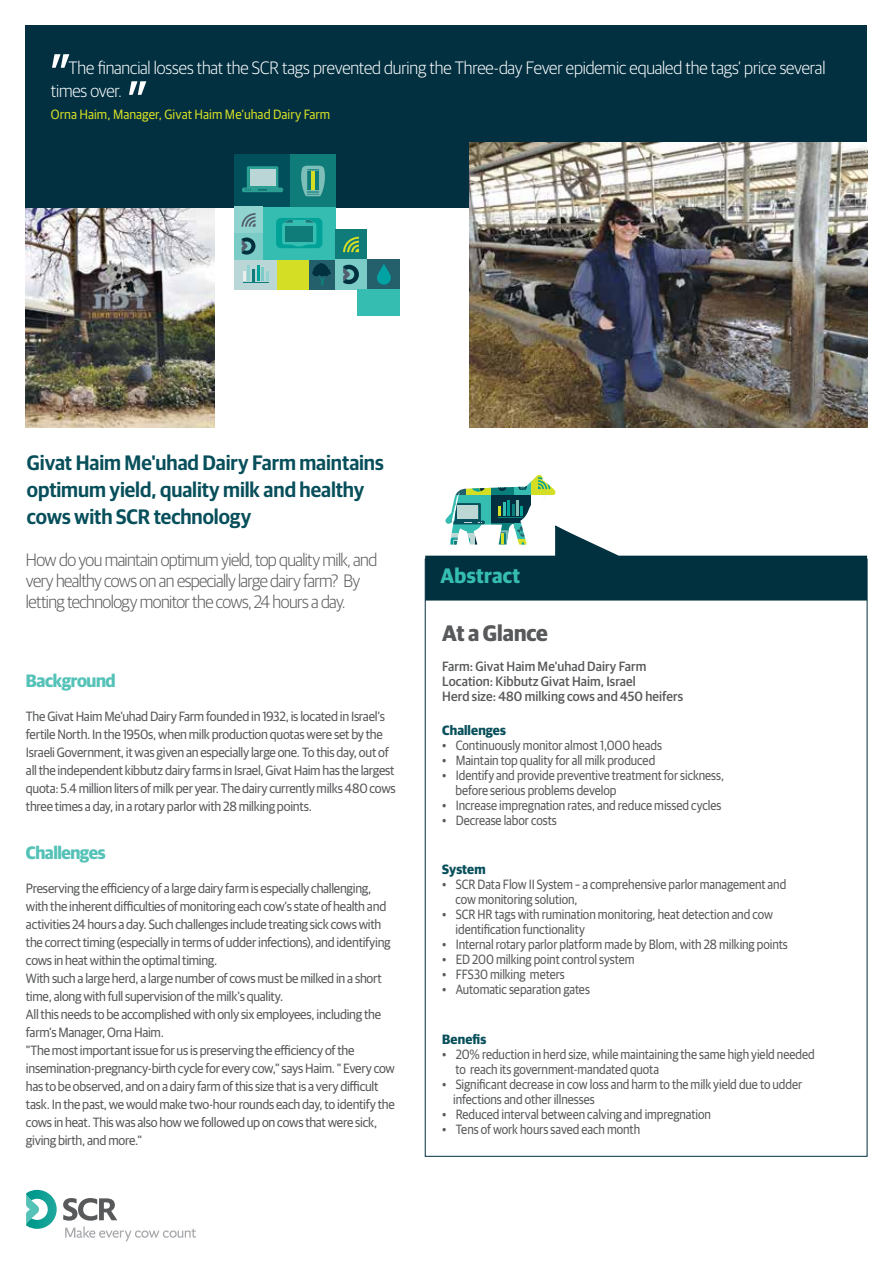
<style>
.page{position:relative;width:893px;height:1263px;background:#fff}
.page>*{position:absolute;margin:0;border:0;box-sizing:border-box;transform-origin:0 0}
.t1{font:italic 500 52.95px "National";color:#fff;scale:1.06 1}
.t2{font:700 22.5px "Guardian Sans";color:#58595b;scale:.95 1}
.t3{font:600 21px/27px "Guardian Sans";letter-spacing:-.005em;color:#074f5b;scale:.95 1}
.t4{font:700 21px "Guardian Sans";letter-spacing:.02em;color:#36bdb2;scale:.95 1}
.t5{font:300 18px/21px "Guardian Sans";letter-spacing:-.035em;color:#58595b;scale:.95 1}
.t6{font:300 18px/22.5px "Guardian Sans";letter-spacing:-.01em;color:#fff;scale:.95 1}
.t7{font:700 18px "Guardian Sans";letter-spacing:-.025em;color:#55c2b8;scale:.95 1}
.t8{font:13.5px/18px "Guardian Sans";letter-spacing:-.015em;color:#58595b;scale:.95 1}
.t9{font:13.5px/15px "Guardian Sans";letter-spacing:-.015em;color:#58595b;scale:.9 1}
.t10{font:500 13.5px/15px "Guardian Sans";letter-spacing:.005em;color:#58595b;scale:.95 1}
.t11{font:13.5px "Guardian Sans";color:#d4de25;scale:.95 1}
.t12{font:700 13.5px "Guardian Sans";letter-spacing:.01em;color:#074f5b;scale:.95 1}
</style>
<div class="page">
<img style="left:26px;top:208px;width:188px;height:219px">
<div style="left:26px;top:25px;width:841px;height:183px;background:#023041"></div>
<img style="left:470px;top:142px;width:398px;height:285px">
<div style="left:309px;top:259px;width:26px;height:30px;background:#245f6c"></div>
<div style="left:277px;top:259px;width:32px;height:30px;background:#d4de25"></div>
<svg style="left:312px;top:263px;width:19px;height:23px"></svg>
<div style="left:235px;top:259px;width:42px;height:30px;background:#bbd6d6"></div>
<svg style="left:243px;top:265px;width:26px;height:18px"></svg>
<div style="left:234px;top:155px;width:56px;height:52px;background:#004f5b"></div>
<div style="left:290px;top:155px;width:46px;height:52px;background:#0f7c7a"></div>
<svg style="left:301px;top:165px;width:24px;height:31px"></svg>
<div style="left:235px;top:207px;width:28px;height:26px;background:#91d3ce"></div>
<svg style="left:241px;top:213px;width:15px;height:14px"></svg>
<div style="left:263px;top:207px;width:72px;height:52px;background:#36bdb2"></div>
<svg style="left:276px;top:218px;width:46px;height:30px"></svg>
<div style="left:285px;top:226px;width:28px;height:15px;background:#0f7c7a"></div>
<div style="left:235px;top:233px;width:28px;height:26px;background:#7bccc6"></div>
<svg style="left:242px;top:237px;width:13px;height:18px"></svg>
<div style="left:367px;top:259px;width:32px;height:30px;background:#245f6c"></div>
<div style="left:335px;top:230px;width:32px;height:29px;background:#0f7c7a"></div>
<svg style="left:343px;top:237px;width:16px;height:15px"></svg>
<div style="left:335px;top:259px;width:32px;height:30px;background:#7bccc6"></div>
<svg style="left:343px;top:265px;width:16px;height:20px"></svg>
<svg style="left:377px;top:264px;width:14px;height:21px"></svg>
<svg style="left:242px;top:166px;width:41px;height:26px"></svg>
<div style="left:250px;top:169px;width:25px;height:17px;background:#bbd6d6"></div>
<div style="left:357px;top:289px;width:42px;height:27px;background:#36bdb2"></div>
<svg style="left:65px;top:1226px;width:131px;height:15px"></svg>
<svg style="left:63px;top:1198px;width:54px;height:22px"></svg>
<svg style="left:26px;top:1190px;width:31px;height:39px"></svg>
<svg style="left:424px;top:556px;width:444px;height:601px"></svg>
<svg style="left:425px;top:475px;width:442px;height:125px"></svg>
<h1 class="t1" style="left:48px;top:39px;width:19px">"</h1>
<h3 class="t6" style="left:51px;top:55px;width:817px;text-indent:18px">The financial losses that the SCR tags prevented during the Three-day Fever epidemic equaled the tags’ price several times over.</h3>
<p class="t11" style="left:51px;top:105px;width:296px">Orna Haim, Manager, Givat Haim Me’uhad Dairy Farm</p>
<h1 class="t1" style="left:125px;top:66px;width:19px">"</h1>
<h3 class="t3" style="left:27px;top:448px;width:377px">Givat Haim Me'uhad Dairy Farm maintains optimum yield, quality milk and healthy cows with SCR technology</h3>
<h3 class="t5" style="left:26px;top:548px;width:371px">How do you maintain optimum yield, top quality milk, and</h3>
<h3 class="t5" style="left:26px;top:569px;width:354px">very healthy cows on an especially large dairy farm? By letting technology monitor the cows 24, hours a day.</h3>
<h3 class="t7" style="left:26px;top:667px;width:96px">Background</h3>
<p class="t8" style="left:26px;top:706px;width:391px">The Givat Haim Me'uhad Dairy Farm founded in 1932, is located in Israel s’ fertile North In. the 1950 ,s when milk production quotas were set by the Israeli Government it, was given an especially large one To. this day, out of all the independent kibbutz dairy farms in Israel, Givat Haim has the largest quota: 5.4 million liters of milk per year. The dairy currently milks 480 cows three times a day in, a rotary parlor with 28 milking points.</p>
<h3 class="t7" style="left:26px;top:839px;width:85px">Challenges</h3>
<p class="t8" style="left:26px;top:878px;width:390px">Preserving the efficiency of a large dairy farm is especially challenging, with the inherent difficulties of monitoring each cow s’ state of health and activities 24 hours a day. Such challenges include treating sick cows with the correct timing (especially in terms of udder infections ,) and identifying cows in heat within the optimal timing.<br>With such a large herd a, large number of cows must be milked in a short time, along with full supervision of the milk s' quality.<br>All this needs to be accomplished with only six employees, including the farm s' Manager, Orna Haim.<br>"The most important issue for us is preserving the efficiency of the insemination-pregnancy-birth cycle for every cow" , says Haim. " Every cow has to be observed, and on a dairy farm of this size that ais very difficult task In. the past, we would make two-hour rounds each day to, identify the cows in heat. This was also how we followed up on cows that were sick, giving birth, and more ".</p>
<h3 class="t4" style="left:440px;top:560px;width:86px">Abstract</h3>
<h2 class="t2" style="left:442px;top:616px;width:113px">At a Glance</h2>
<p class="t10" style="left:442px;top:658px;width:255px">Farm: Givat Haim Me'uhad Dairy Farm<br>Location: Kibbutz Givat Haim, Israel<br>Herd size: 480 milking cows and 450 heifers</p>
<p class="t12" style="left:442px;top:720px;width:69px">Challenges</p>
<p class="t9" style="left:456px;top:737px;width:231px">Continuously monitor almost 1,000 heads</p>
<p class="t9" style="left:442px;top:737px;width:6px">•</p>
<p class="t9" style="left:442px;top:752px;width:6px">•</p>
<p class="t9" style="left:456px;top:752px;width:223px">Maintain top quality for all milk produced</p>
<p class="t9" style="left:442px;top:767px;width:6px">•</p>
<p class="t9" style="left:456px;top:767px;width:300px">Identify and provide preventive treatment for sickness,</p>
<p class="t9" style="left:442px;top:797px;width:6px">•</p>
<p class="t9" style="left:455px;top:782px;width:297px">before serious problems develop<br>Increase impregnation rates, and reduce missed cycles</p>
<p class="t9" style="left:442px;top:812px;width:6px">•</p>
<p class="t9" style="left:456px;top:812px;width:114px">Decrease labor costs</p>
<p class="t12" style="left:442px;top:860px;width:47px">System</p>
<p class="t9" style="left:456px;top:876px;width:369px">SCR Data Flow II System a– comprehensive parlor management and</p>
<p class="t9" style="left:442px;top:876px;width:6px">•</p>
<p class="t9" style="left:442px;top:906px;width:6px">•</p>
<p class="t9" style="left:442px;top:936px;width:6px">•</p>
<p class="t9" style="left:442px;top:951px;width:6px">•</p>
<p class="t9" style="left:442px;top:966px;width:6px">•</p>
<p class="t9" style="left:442px;top:981px;width:6px">•</p>
<p class="t9" style="left:455px;top:891px;width:354px">cow monitoring solution,<br>SCR HR tags with rumination monitoring, heat detection and cow</p>
<p class="t9" style="left:455px;top:921px;width:371px">identification functionality<br>Internal rotary parlor platform made by Blom, with 28 milking points</p>
<p class="t9" style="left:456px;top:951px;width:200px">ED 200 milking point control system</p>
<p class="t9" style="left:456px;top:966px;width:123px">FFS30 milking meters</p>
<p class="t9" style="left:456px;top:981px;width:151px">Automatic separation gates</p>
<p class="t12" style="left:442px;top:1029px;width:48px">Benefis</p>
<p class="t9" style="left:456px;top:1045px;width:400px">20% reduction in herd size, while maintaining the same high yield needed</p>
<p class="t9" style="left:442px;top:1045px;width:6px">•</p>
<p class="t9" style="left:442px;top:1075px;width:6px">•</p>
<p class="t9" style="left:442px;top:1105px;width:6px">•</p>
<p class="t9" style="left:442px;top:1120px;width:6px">•</p>
<p class="t9" style="left:455px;top:1060px;width:387px">to reach its government-mandated quota<br>Significant decrease in cow loss and harm to the milk yield due to udder</p>
<p class="t9" style="left:453px;top:1090px;width:288px">infections and other illnesses<br>Reduced interval between calving and impregnation</p>
<p class="t9" style="left:456px;top:1120px;width:206px">Tens of work hours saved each month</p>
</div>
